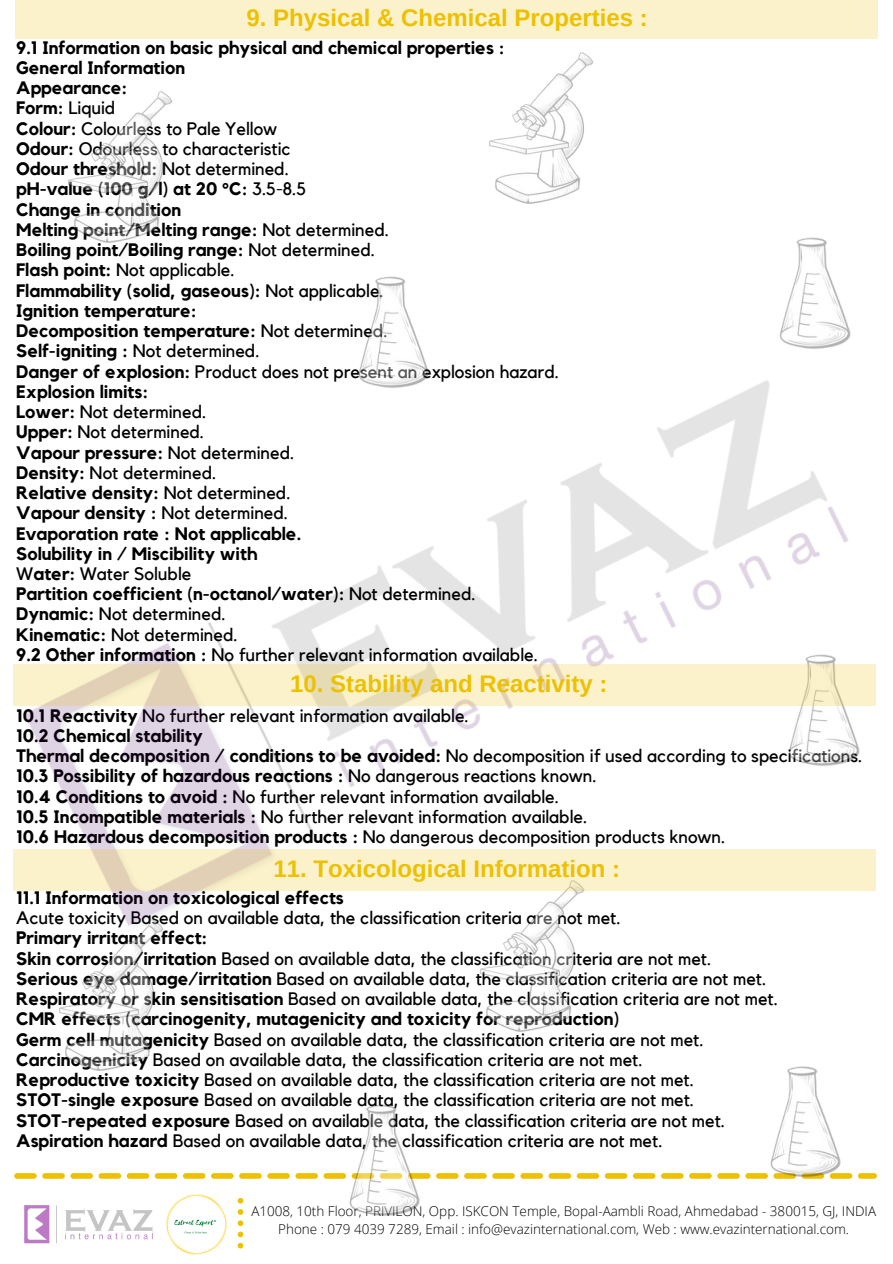
<style>
.page{position:relative;width:893px;height:1264px;background:#fff}
.page>*{position:absolute;margin:0;border:0;box-sizing:border-box;transform-origin:0 0}
.t1{font:700 24px "Arimo";color:#edc000}
.t2{font:18px "Kollektif";color:#000}
.t3{font:700 18px "Kollektif";color:#000}
.t4{font:300 13.5px "Open Sans";color:#000}
.s1{font-weight:700}
.s2{font-weight:400}
</style>
<div class="page">
<img style="left:24px;top:1205px;width:129px;height:37px">
<svg style="left:238px;top:1198px;width:5px;height:50px"></svg>
<svg style="left:14px;top:1173px;width:862px;height:5px"></svg>
<img style="left:166px;top:1194px;width:61px;height:60px">
<img style="left:13px;top:380px;width:863px;height:524px">
<img style="left:779px;top:237px;width:72px;height:112px">
<img style="left:489px;top:52px;width:105px;height:152px">
<img style="left:335px;top:276px;width:111px;height:129px">
<img style="left:68px;top:91px;width:105px;height:152px">
<img style="left:765px;top:626px;width:111px;height:157px">
<img style="left:747px;top:1066px;width:111px;height:113px">
<img style="left:455px;top:890px;width:145px;height:142px">
<img style="left:326px;top:1104px;width:111px;height:112px">
<img style="left:34px;top:890px;width:145px;height:181px">
<div style="left:15px;top:0;width:862px;height:39px;background:#fbf2cc"></div>
<svg style="left:13px;top:664px;width:862px;height:41px;background:#f5ebc7"></svg>
<svg style="left:13px;top:849px;width:862px;height:41px;background:#f8eec9"></svg>
<p class="t1" style="left:246px;top:4px;width:403px">9. Physical &amp; Chemical Properties :</p>
<p class="t3" style="left:16px;top:39px;width:490px">9.1 Information on basic physical and chemical properties :</p>
<p class="t3" style="left:16px;top:59px;width:170px">General Information</p>
<p class="t3" style="left:16px;top:80px;width:112px">Appearance:</p>
<p class="t2" style="left:16px;top:100px;width:101px"><span class="s1">Form:</span> Liquid</p>
<p class="t2" style="left:16px;top:120px;width:262px"><span class="s1">Colour:</span> Colourless to Pale Yellow</p>
<p class="t2" style="left:16px;top:140px;width:276px"><span class="s1">Odour:</span> Odourless to characteristic</p>
<p class="t3" style="left:16px;top:160px;width:274px">Odour threshold: <span class="s2">Not determined.</span></p>
<p class="t3" style="left:16px;top:181px;width:291px">pH-value (100 g/l) at 20 °C: <span class="s2">3.5-8.5</span></p>
<p class="t3" style="left:16px;top:201px;width:166px">Change in condition</p>
<p class="t3" style="left:16px;top:221px;width:374px">Melting point/Melting range: <span class="s2">Not determined.</span></p>
<p class="t3" style="left:16px;top:241px;width:360px">Boiling point/Boiling range: <span class="s2">Not determined.</span></p>
<p class="t2" style="left:16px;top:262px;width:220px"><span class="s1">Flash point:</span> Not applicable.</p>
<p class="t3" style="left:16px;top:282px;width:369px">Flammability (solid, gaseous): <span class="s2">Not applicable.</span></p>
<p class="t3" style="left:16px;top:302px;width:182px">Ignition temperature:</p>
<p class="t3" style="left:16px;top:322px;width:373px">Decomposition temperature: <span class="s2">Not determined.</span></p>
<p class="t3" style="left:16px;top:343px;width:245px">Self-igniting : <span class="s2">Not determined.</span></p>
<p class="t2" style="left:16px;top:363px;width:544px"><span class="s1">Danger of explosion:</span> Product does not present an explosion hazard.</p>
<p class="t3" style="left:16px;top:383px;width:133px">Explosion limits:</p>
<p class="t2" style="left:16px;top:403px;width:192px"><span class="s1">Lower:</span> Not determined.</p>
<p class="t2" style="left:16px;top:424px;width:189px"><span class="s1">Upper:</span> Not determined.</p>
<p class="t3" style="left:16px;top:444px;width:280px">Vapour pressure: <span class="s2">Not determined.</span></p>
<p class="t2" style="left:16px;top:464px;width:202px"><span class="s1">Density:</span> Not determined.</p>
<p class="t3" style="left:16px;top:484px;width:276px">Relative density: <span class="s2">Not determined.</span></p>
<p class="t3" style="left:16px;top:504px;width:273px">Vapour density : <span class="s2">Not determined.</span></p>
<p class="t3" style="left:16px;top:525px;width:286px">Evaporation rate : Not applicable.</p>
<p class="t3" style="left:16px;top:545px;width:242px">Solubility in / Miscibility with</p>
<p class="t2" style="left:16px;top:565px;width:176px">W<span class="s1">ater:</span> Water Soluble</p>
<p class="t3" style="left:16px;top:585px;width:461px">Partition coefficient (n-octanol/water): <span class="s2">Not determined.</span></p>
<p class="t2" style="left:16px;top:606px;width:211px"><span class="s1">Dynamic:</span> Not determined.</p>
<p class="t2" style="left:16px;top:626px;width:223px"><span class="s1">Kinematic:</span> Not determined.</p>
<p class="t2" style="left:16px;top:646px;width:523px"><span class="s1">9.2 Other information :</span> No further relevant information available.</p>
<p class="t1" style="left:290px;top:670px;width:319px">10. Stability and Reactivity :</p>
<p class="t2" style="left:16px;top:707px;width:454px"><span class="s1">10.1 Reactivity</span> No further relevant information available.</p>
<p class="t3" style="left:16px;top:727px;width:188px">10.2 Chemical stability</p>
<p class="t2" style="left:16px;top:747px;width:847px"><span class="s1">Thermal decomposition / conditions to be avoided:</span> No decomposition if used according to specifications.</p>
<p class="t3" style="left:16px;top:767px;width:582px">10.3 Possibility of hazardous reactions : <span class="s2">No dangerous reactions known.</span></p>
<p class="t2" style="left:16px;top:788px;width:544px"><span class="s1">10.4 Conditions to avoid :</span> No further relevant information available.</p>
<p class="t2" style="left:16px;top:808px;width:572px"><span class="s1">10.5 Incompatible materials :</span> No further relevant information available.</p>
<p class="t2" style="left:16px;top:828px;width:710px"><span class="s1">10.6 Hazardous decomposition products :</span> No dangerous decomposition products known.</p>
<p class="t1" style="left:273px;top:855px;width:348px">11. Toxicological Information :</p>
<p class="t3" style="left:16px;top:889px;width:329px">11.1 Information on toxicological effects</p>
<p class="t2" style="left:16px;top:909px;width:606px">Acute toxicity Based on available data, the classification criteria are not met.</p>
<p class="t3" style="left:16px;top:929px;width:192px">Primary irritant effect:</p>
<p class="t2" style="left:16px;top:950px;width:696px"><span class="s1">Skin corrosion/irritation</span> Based on available data, the classification criteria are not met.</p>
<p class="t2" style="left:16px;top:970px;width:751px"><span class="s1">Serious eye damage/irritation</span> Based on available data, the classification criteria are not met.</p>
<p class="t2" style="left:16px;top:990px;width:763px"><span class="s1">Respiratory or skin sensitisation</span> Based on available data, the classification criteria are not met.</p>
<p class="t3" style="left:16px;top:1010px;width:604px">CMR effects (carcinogenity, mutagenicity and toxicity for reproduction)</p>
<p class="t2" style="left:16px;top:1031px;width:688px"><span class="s1">Germ cell mutagenicity</span> Based on available data, the classification criteria are not met.</p>
<p class="t2" style="left:16px;top:1051px;width:628px"><span class="s1">Carcinogenicity</span> Based on available data, the classification criteria are not met.</p>
<p class="t2" style="left:16px;top:1071px;width:679px"><span class="s1">Reproductive toxicity</span> Based on available data, the classification criteria are not met.</p>
<p class="t2" style="left:16px;top:1091px;width:679px"><span class="s1">STOT-single exposure</span> Based on available data, the classification criteria are not met.</p>
<p class="t2" style="left:16px;top:1111px;width:710px"><span class="s1">STOT-repeated exposure</span> Based on available data, the classification criteria are not met.</p>
<p class="t2" style="left:16px;top:1132px;width:647px"><span class="s1">Aspiration hazard</span> Based on available data, the classification criteria are not met.</p>
<p class="t4" style="left:251px;top:1201px;width:626px">A1008, 10th Floor, PRIVILON, Opp. ISKCON Temple, Bopal-Aambli Road, Ahmedabad - 380015, GJ, INDIA</p>
<p class="t4" style="left:278px;top:1219px;width:572px">Phone : 079 4039 7289, Email : info@evazinternational.com, Web : www.evazinternational.com.</p>
</div>
